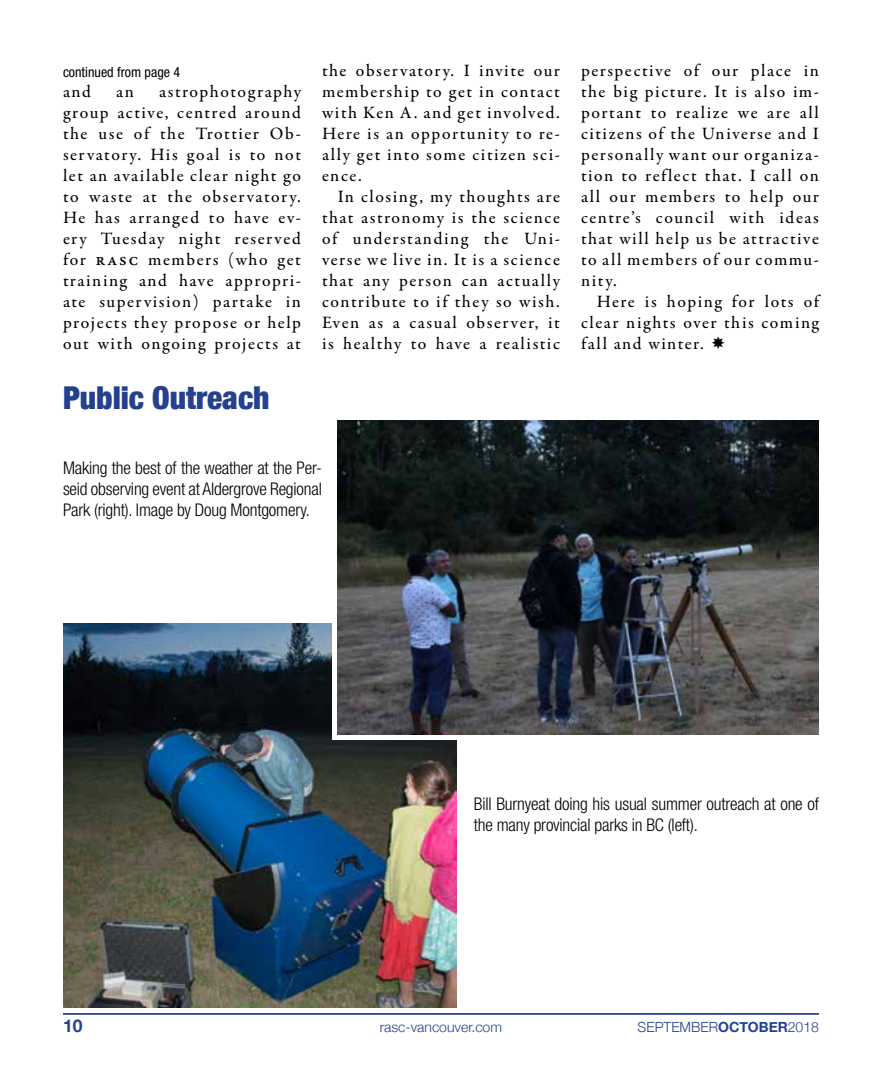
<style>
.page{position:relative;width:882px;height:1071px;background:#fff}
.page>*{position:absolute;margin:0;border:0;box-sizing:border-box;transform-origin:0 0}
.t1{font:900 condensed 31.5px "Helvetica Neue";color:#25408f}
.t2{font:500 17.5px/21px "Garamond Premr Pro";letter-spacing:.09em;color:#000;text-align:justify}
.t3{font:300 condensed 17.5px/21px "Helvetica Neue LT Std";letter-spacing:-.01em;color:#000;text-align:justify}
.t4{font:700 17.5px "Helvetica Neue";color:#25408f}
.t5{font:300 14px "Helvetica Neue";color:#25408f}
.t6{font:condensed 14px "Helvetica Neue LT Std";color:#000}
.s1{font-family:"Garamond Premr Pro Med Capt";font-weight:400}
.s2{font-weight:700}
</style>
<div class="page">
<hr style="left:63px;top:1013px;width:756px;height:2px;background:#25408f">
<img style="left:63px;top:623px;width:394px;height:385px">
<div style="left:332px;top:425px;width:482px;height:315px;background:#fff"></div>
<img style="left:338px;top:420px;width:481px;height:315px">
<p class="t6" style="left:63px;top:64px;width:119px">continued from page 4</p>
<p class="t2" style="left:63px;top:81px;width:240px;text-indent:96px">astrophotography group active, centred around the use of the Trottier Ob&shy;servatory. His goal is to not let an available clear night go to waste at the observatory.<br>He has arranged to have ev&shy;ery Tuesday night reserved for <span class="s1">rasc</span> members (who get training and have appropri&shy;ate supervision) partake in projects they propose or help out with ongoing projects at</p>
<p class="t2" style="left:63px;top:81px;width:30px">and</p>
<p class="t2" style="left:116px;top:81px;width:19px">an</p>
<h1 class="t1" style="left:63px;top:371px;width:208px">Public Outreach</h1>
<p class="t2" style="left:322px;top:60px;width:240px">the observatory. I invite our membership to get in contact with Ken A. and get involved.<br>Here is an opportunity to re&shy;ally get into some citizen sci&shy;ence.</p>
<p class="t2" style="left:322px;top:186px;width:240px;text-indent:16px">In closing, my thoughts are that astronomy is the science of understanding the Uni&shy;verse we live in. It is a science that any person can actually contribute to if they so wish.<br>Even as a casual observer, it is healthy to have a realistic</p>
<p class="t2" style="left:581px;top:60px;width:240px">perspective of our place in the big picture. It is also im&shy;portant to realize we are all citizens of the Universe and I personally want our organiza&shy;tion to reflect that. I call on all our members to help our centre’s council with ideas that will help us be attractive to all members of our commu&shy;nity.</p>
<p class="t2" style="left:581px;top:291px;width:240px;text-indent:16px">Here is hoping for lots of clear nights over this coming fall and winter.</p>
<p class="t3" style="left:63px;top:458px;width:261px">Making the best of the weather at the Per&shy;seid observing event at Aldergrove Regional Park (right). Image by Doug Montgomery.</p>
<p class="t3" style="left:474px;top:794px;width:347px">Bill Burnyeat doing his usual summer outreach at one of the many provincial parks in BC (left).</p>
<p class="t4" style="left:63px;top:1012px;width:21px">10</p>
<p class="t5" style="left:380px;top:1016px;width:124px">rasc-vancouver.com</p>
<p class="t5" style="left:638px;top:1016px;width:183px">SEPTEMBER<span class="s2">OCTOBER</span>2018</p>
</div>
